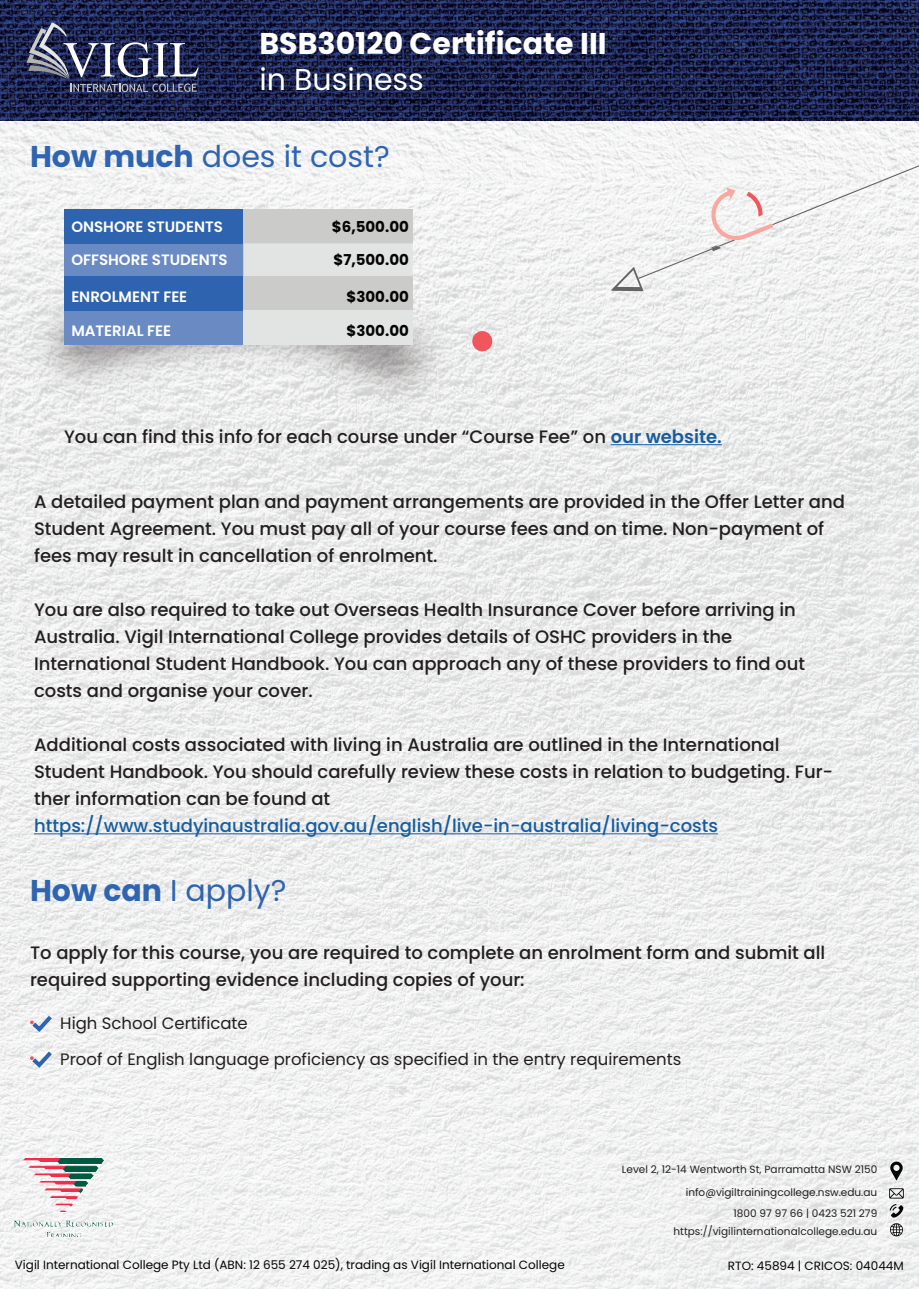
<style>
.page{position:relative;width:919px;height:1289px;background:#fff}
.page>*{position:absolute;margin:0;border:0;box-sizing:border-box;transform-origin:0 0}
.t1{font:30px "Poppins";color:#2f64b0}
.t2{font:700 30px "Poppins";color:#fff}
.t3{font:30px "Poppins";color:#fff}
.t4{font:500 18px/27px "Poppins";color:#231f20}
.t5{font:500 18px "Poppins";color:#175d9e}
.t6{font:16.5px/35.8px "Poppins";color:#231f20}
.t7{font:600 15px "Poppins";color:#fff}
.t8{font:700 15px "Poppins";color:#040503}
.t9{font:12px "Poppins";color:#040503}
.t10{font:10.5px/21.3px "Poppins";color:#231f20;text-align:right}
.s1{font-weight:700}
.s2{font-weight:600;color:#175d9e}
</style>
<div class="page">
<img style="left:0;top:120px;width:918px;height:1168px">
<hr style="left:610px;top:444px;width:111px;height:1px;background:#175d9e">
<hr style="left:34px;top:833px;width:684px;height:1px;background:#175d9e">
<img style="left:10px;top:251px;width:455px;height:171px">
<div style="left:64px;top:243px;width:179px;height:34px;background:#6a8ac3"></div>
<div style="left:64px;top:209px;width:179px;height:34px;background:#2d63af"></div>
<div style="left:64px;top:310px;width:179px;height:34px;background:#6a8ac3"></div>
<div style="left:64px;top:276px;width:179px;height:34px;background:#2d63af"></div>
<div style="left:243px;top:209px;width:169px;height:34px;background:#cbcbca"></div>
<div style="left:243px;top:243px;width:169px;height:33px;background:#e2e3e3"></div>
<div style="left:243px;top:276px;width:169px;height:34px;background:#cbcbca"></div>
<div style="left:243px;top:310px;width:169px;height:35px;background:#e2e3e3"></div>
<svg style="left:611px;top:165px;width:307px;height:126px"></svg>
<svg style="left:471px;top:330px;width:22px;height:22px"></svg>
<svg style="left:30px;top:1015px;width:22px;height:16px"></svg>
<svg style="left:30px;top:1051px;width:22px;height:16px"></svg>
<img style="left:15px;top:1158px;width:98px;height:78px">
<svg style="left:889px;top:1188px;width:14px;height:48px"></svg>
<svg style="left:890px;top:1161px;width:12px;height:19px"></svg>
<img style="left:0;top:0;width:918px;height:120px">
<svg style="left:26px;top:22px;width:173px;height:70px;background:#42496b"></svg>
<h1 class="t2" style="left:259px;top:30px;width:348px">BSB30120 Certificate III</h1>
<h1 class="t3" style="left:259px;top:62px;width:166px">in Business</h1>
<h1 class="t1" style="left:30px;top:139px;width:361px"><span class="s1">How much</span> does it cost?</h1>
<p class="t7" style="left:71px;top:218px;width:153px">ONSHORE STUDENTS</p>
<p class="t8" style="left:332px;top:220px;width:78px">$6,500.00</p>
<p class="t7" style="left:71px;top:251px;width:158px">OFFSHORE STUDENTS</p>
<p class="t8" style="left:333px;top:253px;width:77px">$7,500.00</p>
<p class="t7" style="left:71px;top:288px;width:117px">ENROLMENT FEE</p>
<p class="t8" style="left:346px;top:289px;width:64px">$300.00</p>
<p class="t7" style="left:71px;top:322px;width:101px">MATERIAL FEE</p>
<p class="t8" style="left:346px;top:324px;width:64px">$300.00</p>
<p class="t4" style="left:64px;top:423px;width:659px">You can find this info for each course under “Course Fee” on <span class="s2">our website.</span></p>
<p class="t4" style="left:34px;top:488px;width:812px">A detailed payment plan and payment arrangements are provided in the Offer Letter and<br>Student Agreement. You must pay all of your course fees and on time. Non-payment of fees may result in cancellation of enrolment.</p>
<p class="t4" style="left:34px;top:596px;width:772px">You are also required to take out Overseas Health Insurance Cover before arriving in Australia. Vigil International College provides details of OSHC providers in the International Student Handbook. You can approach any of these providers to find out costs and organise your cover.</p>
<p class="t4" style="left:34px;top:731px;width:800px">Additional costs associated with living in Australia are outlined in the International<br>Student Handbook. You should carefully review these costs in relation to budgeting. Fur&shy;ther information can be found at</p>
<p class="t5" style="left:34px;top:815px;width:685px">https://www.studyinaustralia.gov.au/english/live-in-australia/living-costs</p>
<h1 class="t1" style="left:30px;top:873px;width:258px"><span class="s1">How can</span> I apply?</h1>
<p class="t4" style="left:30px;top:939px;width:796px">To apply for this course, you are required to complete an enrolment form and submit all required supporting evidence including copies of your:</p>
<p class="t6" style="left:60px;top:1005px;width:622px">High School Certificate<br>Proof of English language proficiency as specified in the entry requirements</p>
<p class="t10" style="left:622px;top:1158px;width:257px">Level 2, 12-14 Wentworth St, Parramatta NSW 2150</p>
<p class="t10" style="left:685px;top:1181px;width:193px">info@vigiltrainingcollege.nsw.edu.au<br>1800 97 97 66 | 0423 521 279</p>
<p class="t10" style="left:673px;top:1220px;width:205px">https://vigilinternationalcollege.edu.au</p>
<p class="t9" style="left:15px;top:1257px;width:551px">Vigil International College Pty Ltd (ABN: 12 655 274 025), trading as Vigil International College</p>
<p class="t9" style="left:728px;top:1258px;width:177px">RTO: 45894 | CRICOS: 04044M</p>
</div>
